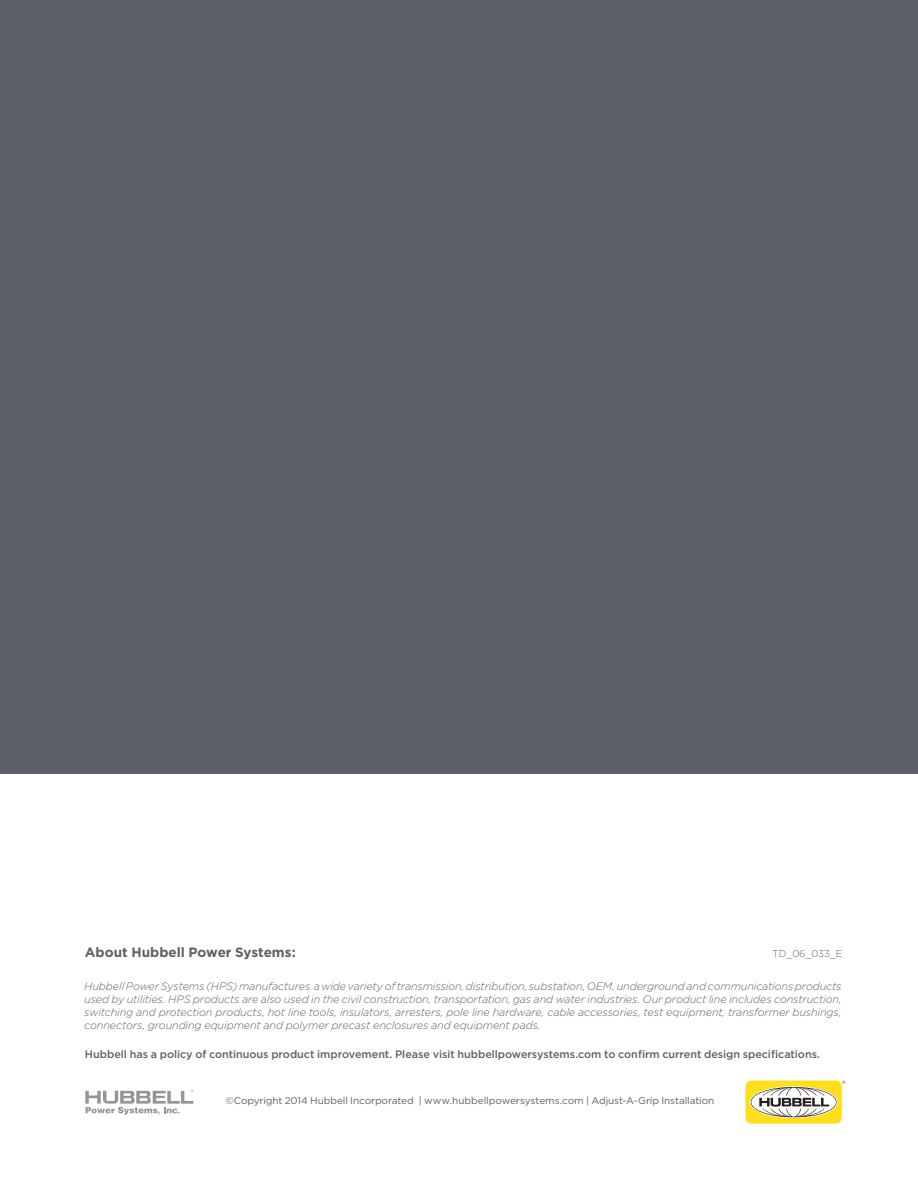
<style>
.page{position:relative;width:918px;height:1188px;background:#fff}
.page>*{position:absolute;margin:0;border:0;box-sizing:border-box;transform-origin:0 0}
.t1{font:700 13.5px "Gotham";color:#5d6067}
.Headline{font:italic 300 10.8px/13px "Gotham";letter-spacing:-.01em;color:#5d6067;text-align:justify}
.Headline-2{font:500 10.8px "Gotham";letter-spacing:-.005em;color:#5d6067}
.t2{font:9.75px "Gotham";letter-spacing:-.01em;color:#5d6067}
.t3{font:300 9.75px "Gotham";color:#5d6067}
</style>
<div class="page">
<div style="left:745px;top:1081px;width:97px;height:43px;background:#ffdf1b;border-radius:7px"></div>
<svg style="left:751px;top:1081px;width:94px;height:36px"></svg>
<svg style="left:85px;top:1090px;width:108px;height:25px"></svg>
<div style="left:0;top:0;width:918px;height:773px;background:#5d6067"></div>
<p class="t1" style="left:85px;top:945px;width:212px">About Hubbell Power Systems:</p>
<p class="t3" style="left:773px;top:949px;width:71px">TD_06_033_E</p>
<p class="Headline" style="left:84px;top:980px;width:759px">Hubbell Power Systems (HPS) manufactures a wide variety of transmission, distribution, substation, OEM, underground and communications products used by utilities. HPS products are also used in the civil construction, transportation, gas and water industries. Our product line includes construction, switching and protection products, hot line tools, insulators, arresters, pole line hardware, cable accessories, test equipment, transformer bushings, connectors, grounding equipment and polymer precast enclosures and equipment pads.</p>
<p class="Headline-2" style="left:85px;top:1048px;width:737px">Hubbell has a policy of continuous product improvement. Please visit hubbellpowersystems.com to confirm current design specifications.</p>
<p class="t2" style="left:225px;top:1095px;width:490px">©Copyright 2014 Hubbell Incorporated | www.hubbellpowersystems.com | Adjust-A-Grip Installation</p>
</div>
